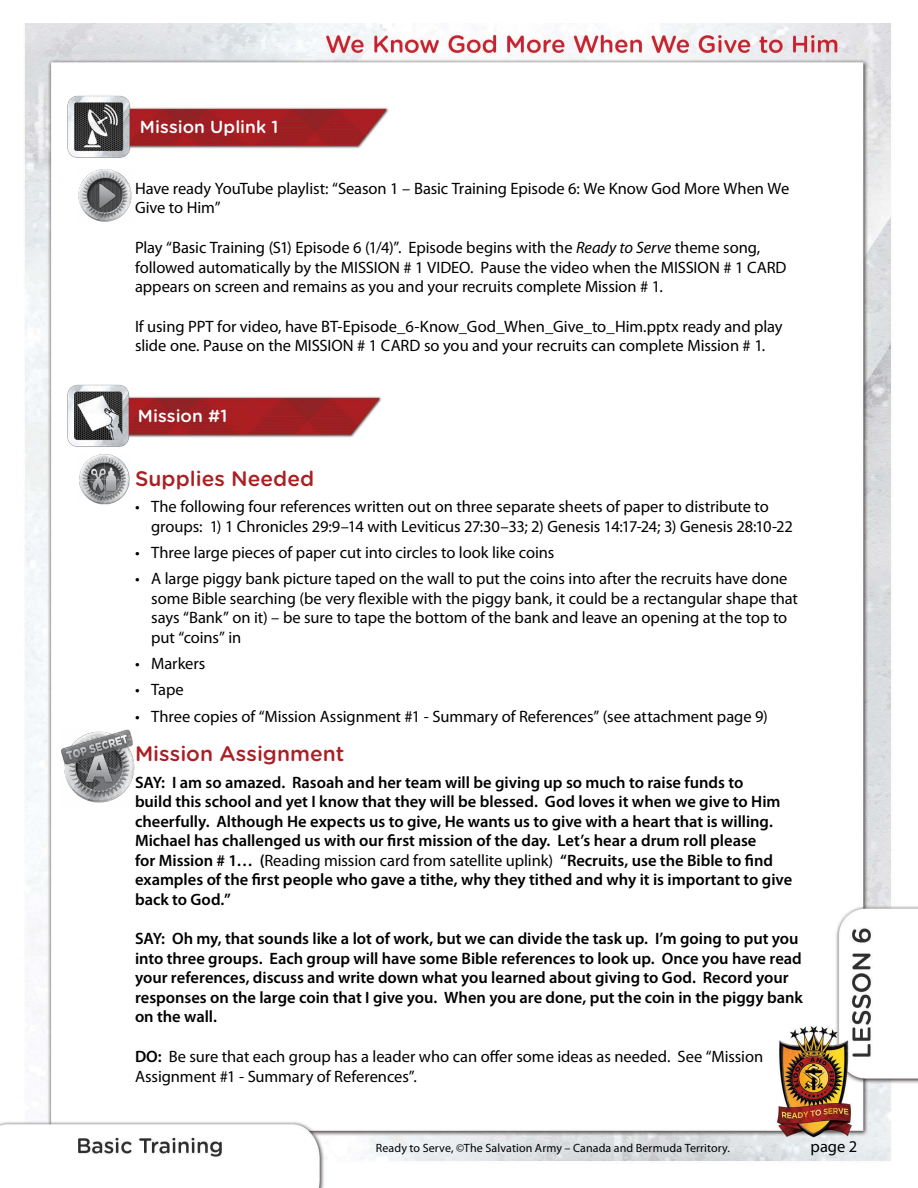
<style>
.page{position:relative;width:918px;height:1188px;background:#fff}
.page>*{position:absolute;margin:0;border:0;box-sizing:border-box;transform-origin:0 0}
.t1{font:500 21px "Gotham Rounded";color:#ab1f23}
.t2{font:500 17.4px "Gotham Rounded";letter-spacing:.005em;color:#fff}
.t3{font:16.5px/19.5px "Myriad Pro";letter-spacing:-.005em;color:#000}
.t4{font:600 16.5px/19.5px "Myriad Pro";color:#000}
.t5{font:12px "Myriad Pro";letter-spacing:.01em;color:#000}
.s1{font-style:italic}
.s2{font-weight:400}
.s3{font-weight:600}
</style>
<div class="page">
<img style="left:0;top:23px;width:918px;height:1165px">
<img style="left:132px;top:393px;width:250px;height:45px">
<img style="left:67px;top:382px;width:65px;height:66px">
<img style="left:77px;top:454px;width:55px;height:51px">
<img style="left:132px;top:104px;width:257px;height:45px">
<img style="left:68px;top:94px;width:64px;height:66px">
<img style="left:78px;top:167px;width:56px;height:57px">
<img style="left:60px;top:730px;width:79px;height:77px">
<p class="t2" style="left:140px;top:115px;width:140px">Mission Uplink 1</p>
<p class="t3" style="left:135px;top:178px;width:656px">Have ready YouTube playlist: “Season 1 – Basic Training Episode 6: We Know God More When We<br>Give to Him”</p>
<p class="t3" style="left:135px;top:238px;width:653px">Play “Basic Training (S1) Episode 6 (1/4)”. Episode begins with the <span class="s1">Ready to Serve</span> theme song, followed automatically by the MISSION # 1 VIDEO. Pause the video when the MISSION # 1 CARD appears on screen and remains as you and your recruits complete Mission # 1.</p>
<p class="t3" style="left:135px;top:316px;width:649px">If using PPT for video, have BT-Episode_6-Know_God_When_Give_to_Him.pptx ready and play slide one. Pause on the MISSION # 1 CARD so you and your recruits can complete Mission # 1.</p>
<p class="t2" style="left:138px;top:403px;width:91px">Mission #1</p>
<p class="t1" style="left:135px;top:464px;width:181px">Supplies Needed</p>
<p class="t3" style="left:151px;top:497px;width:643px;text-indent:-16px">• The following four references written out on three separate sheets of paper to distribute to groups: 1) 1 Chronicles 29:9–14 with Leviticus 27:30–33; 2) Genesis 14:17-24; 3) Genesis 28:10-22</p>
<p class="t3" style="left:135px;top:543px;width:421px">• Three large pieces of paper cut into circles to look like coins</p>
<p class="t3" style="left:151px;top:569px;width:648px;text-indent:-16px">• A large piggy bank picture taped on the wall to put the coins into after the recruits have done some Bible searching (be very flexible with the piggy bank, it could be a rectangular shape that says “Bank” on it) – be sure to tape the bottom of the bank and leave an opening at the top to put “coins” in</p>
<p class="t3" style="left:135px;top:654px;width:72px">• Markers</p>
<p class="t3" style="left:135px;top:680px;width:50px">• Tape</p>
<p class="t3" style="left:135px;top:706px;width:634px">• Three copies of “Mission Assignment #1 - Summary of References” (see attachment page 9)</p>
<p class="t1" style="left:135px;top:739px;width:211px">Mission Assignment</p>
<p class="t4" style="left:135px;top:772px;width:659px">SAY: I am so amazed. Rasoah and her team will be giving up so much to raise funds to<br>build this school and yet I know that they will be blessed. God loves it when we give to Him cheerfully. Although He expects us to give, He wants us to give with a heart that is willing.<br>Michael has challenged us with our first mission of the day. Let’s hear a drum roll please<br>for Mission # 1… (<span class="s2">Reading mission card from satellite uplink)</span> “Recruits, use the Bible to find examples of the first people who gave a tithe, why they tithed and why it is important to give back to God.”</p>
<p class="t4" style="left:135px;top:929px;width:669px">SAY: Oh my, that sounds like a lot of work, but we can divide the task up. I’m going to put you into three groups. Each group will have some Bible references to look up. Once you have read your references, discuss and write down what you learned about giving to God. Record your responses on the large coin that I give you. When you are done, put the coin in the piggy bank on the wall.</p>
<p class="t3" style="left:135px;top:1047px;width:630px"><span class="s3">DO:</span> Be sure that each group has a leader who can offer some ideas as needed. See “Mission<br>Assignment #1 - Summary of References”.</p>
<p class="t5" style="left:376px;top:1141px;width:356px">Ready to Serve, ©The Salvation Army – Canada and Bermuda Territory.</p>
<p class="t3" style="left:811px;top:1136px;width:48px">page 2</p>
</div>
